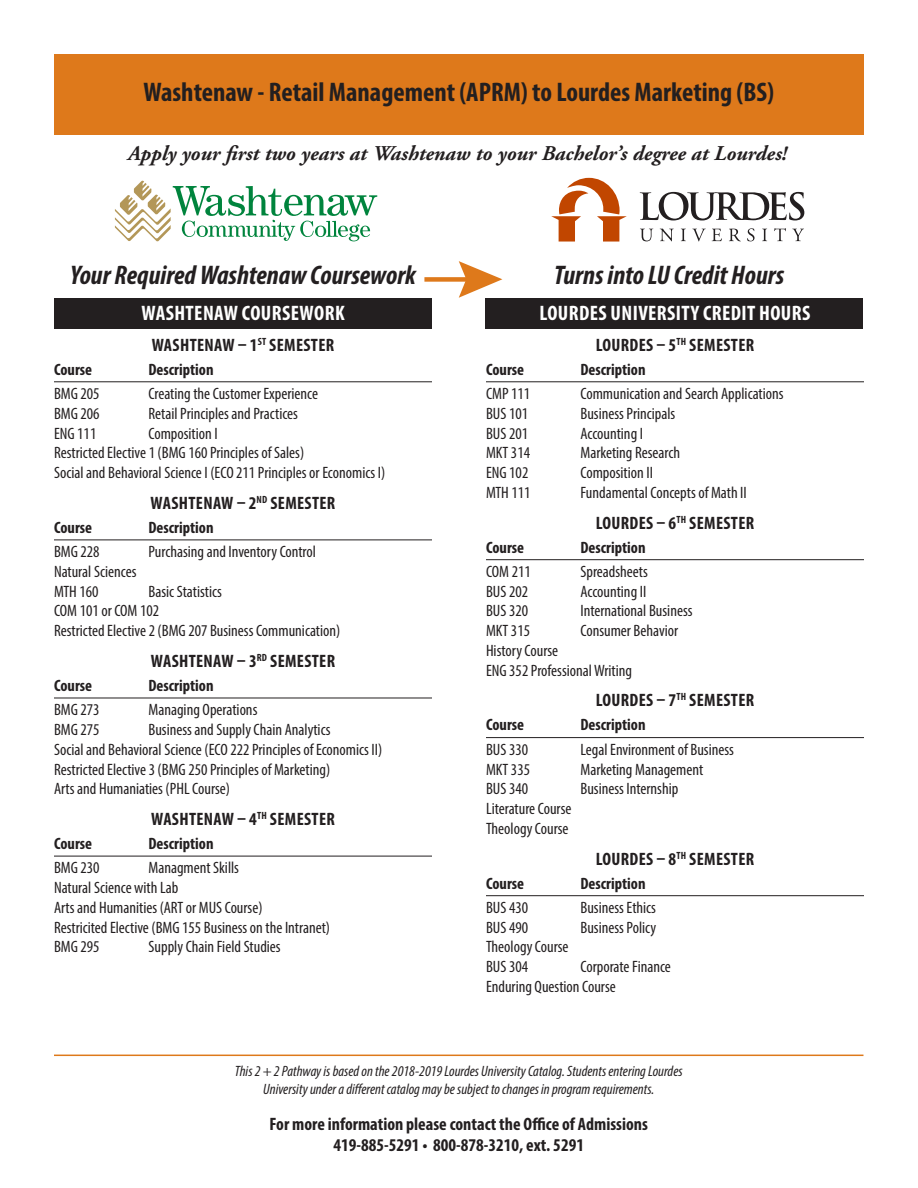
<style>
.page{position:relative;width:918px;height:1188px;background:#fff}
.page>*{position:absolute;margin:0;border:0;box-sizing:border-box;transform-origin:0 0}
.t1{font:700 condensed 27px "Myriad Pro";color:#231f20}
.t2{font:italic 700 condensed 27px "Myriad Pro";color:#231f20}
.t3{font:italic 700 21px "Adobe Garamond";color:#231f20}
.t4{font:700 condensed 21px "Myriad Pro";letter-spacing:.02em;color:#fff}
.t5{font:700 condensed 18px "Myriad Pro";letter-spacing:.02em;color:#231f20}
.t6{font:700 condensed 18px "Myriad Pro";color:#231f20}
.t7{font:condensed 16.5px/19.8px "Myriad Pro";color:#231f20}
.t8{font:700 condensed 16.5px "Myriad Pro";color:#231f20}
.t9{font:italic condensed 15px "Myriad Pro";color:#231f20}
</style>
<div class="page">
<div style="left:485px;top:298px;width:378px;height:31px;background:#231f20"></div>
<div style="left:54px;top:298px;width:378px;height:31px;background:#231f20"></div>
<svg style="left:640px;top:192px;width:164px;height:28px"></svg>
<svg style="left:640px;top:229px;width:13px;height:12px"></svg>
<svg style="left:660px;top:229px;width:14px;height:12px"></svg>
<svg style="left:681px;top:229px;width:5px;height:12px"></svg>
<svg style="left:692px;top:229px;width:14px;height:12px"></svg>
<svg style="left:712px;top:229px;width:10px;height:12px"></svg>
<svg style="left:729px;top:229px;width:12px;height:12px"></svg>
<svg style="left:747px;top:228px;width:8px;height:13px"></svg>
<svg style="left:762px;top:229px;width:5px;height:12px"></svg>
<svg style="left:774px;top:228px;width:12px;height:13px"></svg>
<svg style="left:792px;top:229px;width:12px;height:12px"></svg>
<svg style="left:551px;top:178px;width:76px;height:64px"></svg>
<svg style="left:115px;top:181px;width:262px;height:60px"></svg>
<svg style="left:459px;top:261px;width:43px;height:37px"></svg>
<div style="left:424px;top:277px;width:57px;height:5px;background:#de791b"></div>
<div style="left:54px;top:54px;width:810px;height:81px;background:#de791b"></div>
<hr style="left:54px;top:381px;width:378px;height:1px;background:#231f20">
<hr style="left:54px;top:540px;width:378px;height:1px;background:#231f20">
<hr style="left:54px;top:698px;width:378px;height:1px;background:#231f20">
<hr style="left:54px;top:856px;width:378px;height:1px;background:#231f20">
<hr style="left:486px;top:381px;width:378px;height:1px;background:#231f20">
<hr style="left:486px;top:559px;width:378px;height:1px;background:#231f20">
<hr style="left:486px;top:737px;width:378px;height:1px;background:#231f20">
<hr style="left:486px;top:895px;width:378px;height:1px;background:#231f20">
<hr style="left:54px;top:1055px;width:809px;height:1px;background:#de791b">
<p class="t1" style="left:143px;top:75px;width:632px">Washtenaw - Retail Management (APRM) to Lourdes Marketing (BS)</p>
<p class="t3" style="left:128px;top:141px;width:660px">Apply your first two years at Washtenaw to your Bachelor’s degree at Lourdes!</p>
<p class="t2" style="left:70px;top:259px;width:347px">Your Required Washtenaw Coursework</p>
<p class="t2" style="left:554px;top:259px;width:232px">Turns into LU Credit Hours</p>
<p class="t4" style="left:141px;top:300px;width:205px">WASHTENAW COURSEWORK</p>
<p class="t5" style="left:152px;top:333px;width:184px">WASHTENAW – 1<sup>ST</sup> SEMESTER</p>
<p class="t8" style="left:54px;top:359px;width:40px">Course</p>
<p class="t8" style="left:148px;top:359px;width:67px">Description</p>
<p class="t7" style="left:54px;top:383px;width:47px">BMG 205</p>
<p class="t7" style="left:148px;top:383px;width:171px">Creating the Customer Experience</p>
<p class="t7" style="left:54px;top:403px;width:47px">BMG 206</p>
<p class="t7" style="left:148px;top:403px;width:151px">Retail Principles and Practices</p>
<p class="t7" style="left:54px;top:423px;width:44px">ENG 111</p>
<p class="t7" style="left:54px;top:423px;width:252px;text-align:center">Composition I<br>Restricted Elective 1 (BMG 160 Principles of Sales)</p>
<p class="t7" style="left:54px;top:463px;width:333px">Social and Behavioral Science I (ECO 211 Principles or Economics I)</p>
<p class="t5" style="left:151px;top:492px;width:186px">WASHTENAW – 2<sup>ND</sup> SEMESTER</p>
<p class="t8" style="left:54px;top:517px;width:40px">Course</p>
<p class="t8" style="left:148px;top:517px;width:67px">Description</p>
<p class="t7" style="left:54px;top:542px;width:47px">BMG 228</p>
<p class="t7" style="left:148px;top:542px;width:169px">Purchasing and Inventory Control</p>
<p class="t7" style="left:54px;top:561px;width:84px">Natural Sciences</p>
<p class="t7" style="left:54px;top:581px;width:46px">MTH 160</p>
<p class="t7" style="left:54px;top:581px;width:169px;text-indent:94px">Basic Statistics<br>COM 101 or COM 102</p>
<p class="t7" style="left:54px;top:621px;width:288px">Restricted Elective 2 (BMG 207 Business Communication)</p>
<p class="t5" style="left:151px;top:650px;width:186px">WASHTENAW – 3<sup>RD</sup> SEMESTER</p>
<p class="t8" style="left:54px;top:675px;width:40px">Course</p>
<p class="t8" style="left:148px;top:675px;width:67px">Description</p>
<p class="t7" style="left:54px;top:700px;width:47px">BMG 273</p>
<p class="t7" style="left:148px;top:700px;width:110px">Managing Operations</p>
<p class="t7" style="left:54px;top:719px;width:47px">BMG 275</p>
<p class="t7" style="left:148px;top:719px;width:183px">Business and Supply Chain Analytics</p>
<p class="t7" style="left:54px;top:739px;width:330px">Social and Behavioral Science (ECO 222 Principles of Economics II)<br>Restricted Elective 3 (BMG 250 Principles of Marketing)<br>Arts and Humaniaties (PHL Course)</p>
<p class="t5" style="left:151px;top:808px;width:185px">WASHTENAW – 4<sup>TH</sup> SEMESTER</p>
<p class="t8" style="left:54px;top:833px;width:40px">Course</p>
<p class="t8" style="left:148px;top:833px;width:67px">Description</p>
<p class="t7" style="left:54px;top:858px;width:47px">BMG 230</p>
<p class="t7" style="left:148px;top:858px;width:92px">Managment Skills</p>
<p class="t7" style="left:54px;top:878px;width:126px">Natural Science with Lab</p>
<p class="t7" style="left:54px;top:897px;width:210px">Arts and Humanities (ART or MUS Course)</p>
<p class="t7" style="left:54px;top:917px;width:278px">Restricited Elective (BMG 155 Business on the Intranet)</p>
<p class="t7" style="left:54px;top:937px;width:47px">BMG 295</p>
<p class="t7" style="left:148px;top:937px;width:134px">Supply Chain Field Studies</p>
<p class="t4" style="left:540px;top:300px;width:272px">LOURDES UNIVERSITY CREDIT HOURS</p>
<p class="t5" style="left:596px;top:333px;width:160px">LOURDES – 5<sup>TH</sup> SEMESTER</p>
<p class="t8" style="left:486px;top:359px;width:40px">Course</p>
<p class="t8" style="left:580px;top:359px;width:67px">Description</p>
<p class="t7" style="left:486px;top:383px;width:46px">CMP 111</p>
<p class="t7" style="left:580px;top:383px;width:205px">Communication and Search Applications</p>
<p class="t7" style="left:486px;top:403px;width:44px">BUS 101</p>
<p class="t7" style="left:580px;top:403px;width:96px">Business Principals</p>
<p class="t7" style="left:486px;top:423px;width:44px">BUS 201</p>
<p class="t7" style="left:580px;top:423px;width:64px">Accounting I</p>
<p class="t7" style="left:486px;top:443px;width:46px">MKT 314</p>
<p class="t7" style="left:580px;top:443px;width:101px">Marketing Research</p>
<p class="t7" style="left:486px;top:463px;width:44px">ENG 102</p>
<p class="t7" style="left:580px;top:463px;width:74px">Composition II</p>
<p class="t7" style="left:486px;top:482px;width:46px">MTH 111</p>
<p class="t7" style="left:580px;top:482px;width:168px">Fundamental Concepts of Math II</p>
<p class="t5" style="left:596px;top:511px;width:160px">LOURDES – 6<sup>TH</sup> SEMESTER</p>
<p class="t8" style="left:486px;top:537px;width:40px">Course</p>
<p class="t8" style="left:580px;top:537px;width:67px">Description</p>
<p class="t7" style="left:486px;top:561px;width:46px">COM 211</p>
<p class="t7" style="left:580px;top:561px;width:69px">Spreadsheets</p>
<p class="t7" style="left:486px;top:581px;width:44px">BUS 202</p>
<p class="t7" style="left:580px;top:581px;width:67px">Accounting II</p>
<p class="t7" style="left:486px;top:601px;width:44px">BUS 320</p>
<p class="t7" style="left:580px;top:601px;width:114px">International Business</p>
<p class="t7" style="left:486px;top:621px;width:46px">MKT 315</p>
<p class="t7" style="left:580px;top:621px;width:99px">Consumer Behavior</p>
<p class="t7" style="left:486px;top:641px;width:148px">History Course<br>ENG 352 Professional Writing</p>
<p class="t5" style="left:596px;top:689px;width:160px">LOURDES – 7<sup>TH</sup> SEMESTER</p>
<p class="t8" style="left:486px;top:715px;width:40px">Course</p>
<p class="t8" style="left:580px;top:715px;width:67px">Description</p>
<p class="t7" style="left:486px;top:739px;width:44px">BUS 330</p>
<p class="t7" style="left:580px;top:739px;width:155px">Legal Environment of Business</p>
<p class="t7" style="left:486px;top:759px;width:46px">MKT 335</p>
<p class="t7" style="left:580px;top:759px;width:124px">Marketing Management</p>
<p class="t7" style="left:486px;top:779px;width:44px">BUS 340</p>
<p class="t7" style="left:580px;top:779px;width:99px">Business Internship</p>
<p class="t7" style="left:486px;top:799px;width:87px">Literature Course<br>Theology Course</p>
<p class="t5" style="left:596px;top:847px;width:160px">LOURDES – 8<sup>TH</sup> SEMESTER</p>
<p class="t8" style="left:486px;top:873px;width:40px">Course</p>
<p class="t8" style="left:580px;top:873px;width:67px">Description</p>
<p class="t7" style="left:486px;top:897px;width:44px">BUS 430</p>
<p class="t7" style="left:580px;top:897px;width:77px">Business Ethics</p>
<p class="t7" style="left:486px;top:917px;width:44px">BUS 490</p>
<p class="t7" style="left:580px;top:917px;width:77px">Business Policy</p>
<p class="t7" style="left:486px;top:937px;width:84px">Theology Course<br>BUS 304</p>
<p class="t7" style="left:580px;top:957px;width:92px">Corporate Finance</p>
<p class="t7" style="left:486px;top:977px;width:131px">Enduring Question Course</p>
<p class="t9" style="left:235px;top:1062px;width:449px">This 2 + 2 Pathway is based on the 2018-2019 Lourdes University Catalog. Students entering Lourdes</p>
<p class="t9" style="left:263px;top:1080px;width:393px">University under a different catalog may be subject to changes in program requirements.</p>
<p class="t6" style="left:270px;top:1112px;width:380px">For more information please contact the Office of Admissions</p>
<p class="t6" style="left:333px;top:1134px;width:252px">419-885-5291 • 800-878-3210, ext. 5291</p>
</div>
